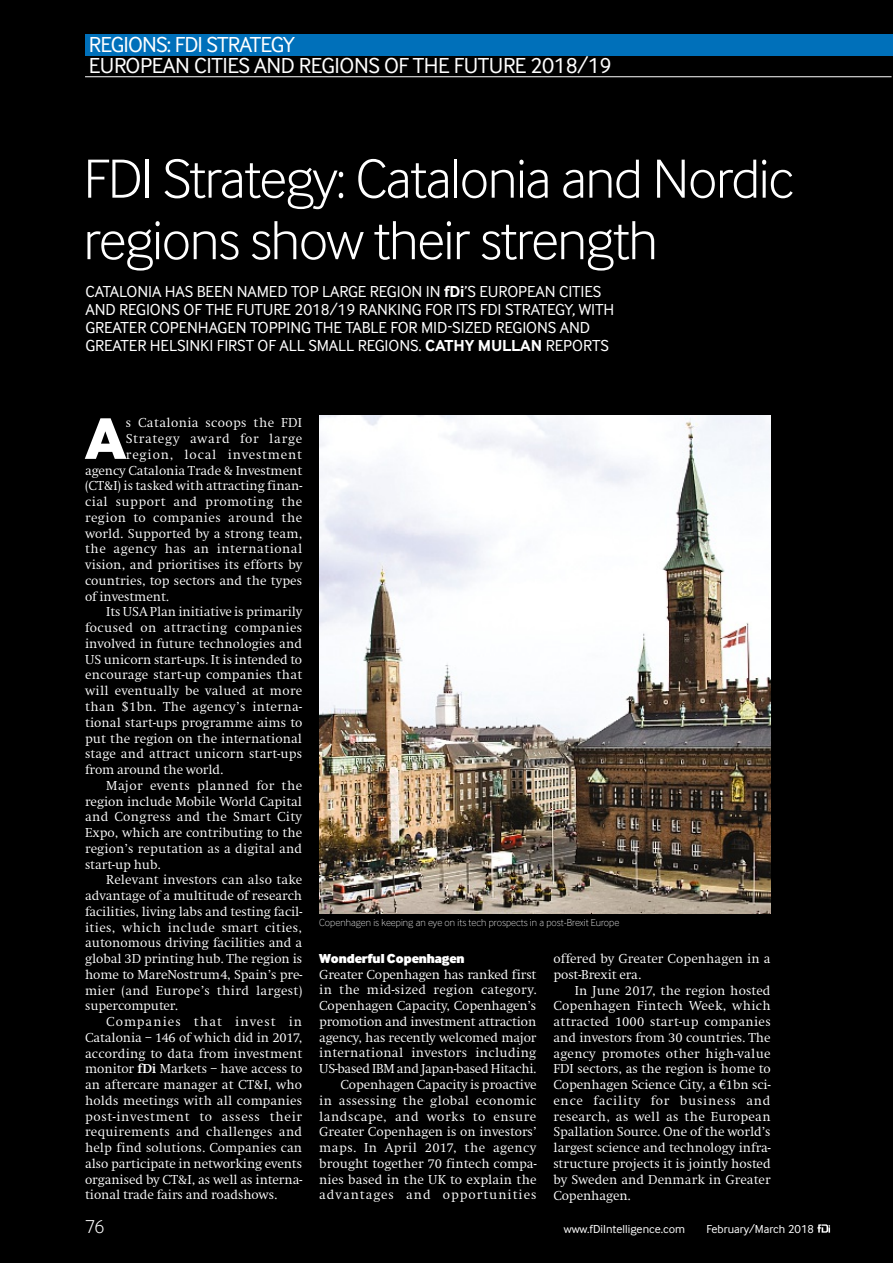
<style>
.page{position:relative;width:893px;height:1263px;background:#000}
.page>*{position:absolute;margin:0;border:0;box-sizing:border-box;transform-origin:0 0}
.t1{font:60.75px "Inter Face Corp X Bold";color:#fff}
.t2{font:300 57px/61.5px "Inter Face Corp";letter-spacing:-.025em;color:#fff}
.t3{font:22.5px/21px "Inter Face Corp";letter-spacing:-.02em;color:#fff}
.t4{font:300 19.5px "Inter Face Corp";color:#fff}
.t5{font:16.5px/18px "Inter Face Corp";letter-spacing:-.005em;color:#fff}
.t6{font:300 13.5px/15.8px "Swift EF";letter-spacing:.005em;color:#fff;text-align:right}
.t7{font:300 13.5px "Swift EF";letter-spacing:.025em;color:#fff}
.t8{font:300 13.5px "Swift EF";letter-spacing:.03em;color:#fff}
.t9{font:300 13.5px "Swift EF";letter-spacing:.035em;color:#fff}
.t10{font:300 13.5px "Swift EF";letter-spacing:.05em;color:#fff}
.t11{font:300 13.5px "Swift EF";letter-spacing:.06em;color:#fff}
.t12{font:300 13.5px "Swift EF";letter-spacing:.055em;color:#fff}
.t13{font:300 13.5px "Swift EF";letter-spacing:.075em;color:#fff}
.t14{font:900 13.5px "Inter Face Corp";color:#fff}
.t15{font:12px "Inter Face Corp";color:#fff}
.t16{font:100 10.5px "Inter Face Corp";color:#fff}
.s1{font-weight:700}
.s2{font-family:"Euro Serif";font-weight:400}
</style>
<div class="page">
<svg style="left:817px;top:1224px;width:13px;height:8px"></svg>
<hr style="left:85px;top:76px;width:807px;height:1px;background:#fff">
<div style="left:85px;top:34px;width:808px;height:21px;background:#0070ba"></div>
<img style="left:319px;top:415px;width:452px;height:498px">
<h3 class="t3" style="left:89px;top:34px;width:524px">REGIONS: FDI STRATEGY<br>EUROPEAN CITIES AND REGIONS OF THE FUTURE 2018/19</h3>
<h2 class="t2" style="left:84px;top:148px;width:712px">FDI Strategy: Catalonia and Nordic regions show their strength</h2>
<p class="t5" style="left:85px;top:282px;width:530px">CATALONIA HAS BEEN NAMED TOP LARGE REGION IN <span class="s1">fDi</span>’S EUROPEAN CITIES AND REGIONS OF THE FUTURE 2018/19 RANKING FOR ITS FDI STRATEGY, WITH GREATER COPENHAGEN TOPPING THE TABLE FOR MID-SIZED REGIONS AND GREATER HELSINKI FIRST OF ALL SMALL REGIONS. <span class="s1">CATHY MULLAN</span> REPORTS</p>
<h1 class="t1" style="left:85px;top:402px;width:43px">A</h1>
<p class="t7" style="left:126px;top:416px;width:178px">s Catalonia scoops the FDI</p>
<p class="t12" style="left:126px;top:431px;width:178px">Strategy award for large</p>
<p class="t11" style="left:126px;top:447px;width:178px">region, local investment</p>
<p class="t6" style="left:85px;top:463px;width:219px">agency Catalonia Trade &amp; Investment</p>
<p class="t6" style="left:85px;top:478px;width:219px">(CT&amp;I) is tasked with attracting finan-</p>
<p class="t9" style="left:85px;top:494px;width:219px">cial support and promoting the</p>
<p class="t8" style="left:85px;top:510px;width:219px">region to companies around the</p>
<p class="t6" style="left:85px;top:526px;width:219px">world. Supported by a strong team,</p>
<p class="t9" style="left:85px;top:542px;width:219px">the agency has an international</p>
<p class="t6" style="left:85px;top:557px;width:219px">vision, and prioritises its efforts by</p>
<p class="t6" style="left:85px;top:573px;width:219px">countries, top sectors and the types</p>
<p class="t6" style="left:85px;top:589px;width:85px">of investment.</p>
<p class="t6" style="left:106px;top:604px;width:197px">Its USA Plan initiative is primarily</p>
<p class="t8" style="left:85px;top:620px;width:219px">focused on attracting companies</p>
<p class="t6" style="left:85px;top:636px;width:219px">involved in future technologies and</p>
<p class="t6" style="left:85px;top:652px;width:219px">US unicorn start-ups. It is intended to</p>
<p class="t6" style="left:85px;top:667px;width:219px">encourage start-up companies that</p>
<p class="t6" style="left:85px;top:683px;width:219px">will eventually be valued at more</p>
<p class="t7" style="left:85px;top:699px;width:219px">than $1bn. The agency’s interna-</p>
<p class="t6" style="left:85px;top:715px;width:219px">tional start-ups programme aims to</p>
<p class="t6" style="left:85px;top:730px;width:219px">put the region on the international</p>
<p class="t6" style="left:85px;top:746px;width:219px">stage and attract unicorn start-ups</p>
<p class="t6" style="left:85px;top:762px;width:140px">from around the world.</p>
<p class="t8" style="left:106px;top:778px;width:198px">Major events planned for the</p>
<p class="t6" style="left:85px;top:793px;width:219px">region include Mobile World Capital</p>
<p class="t6" style="left:85px;top:809px;width:219px">and Congress and the Smart City</p>
<p class="t6" style="left:85px;top:825px;width:219px">Expo, which are contributing to the</p>
<p class="t6" style="left:85px;top:841px;width:219px">region’s reputation as a digital and</p>
<p class="t6" style="left:85px;top:856px;width:77px">start-up hub.</p>
<p class="t6" style="left:106px;top:872px;width:197px">Relevant investors can also take</p>
<p class="t6" style="left:85px;top:888px;width:219px">advantage of a multitude of research</p>
<p class="t6" style="left:85px;top:904px;width:219px">facilities, living labs and testing facil-</p>
<p class="t7" style="left:85px;top:920px;width:219px">ities, which include smart cities,</p>
<p class="t6" style="left:85px;top:935px;width:219px">autonomous driving facilities and a</p>
<p class="t6" style="left:85px;top:951px;width:219px">global 3D printing hub. The region is</p>
<p class="t6" style="left:85px;top:967px;width:219px">home to MareNostrum4, Spain’s pre-</p>
<p class="t7" style="left:85px;top:983px;width:219px">mier (and Europe’s third largest)</p>
<p class="t6" style="left:85px;top:998px;width:94px">supercomputer.</p>
<p class="t13" style="left:106px;top:1014px;width:197px">Companies that invest in</p>
<p class="t6" style="left:85px;top:1030px;width:219px">Catalonia – 146 of which did in 2017,</p>
<p class="t6" style="left:85px;top:1045px;width:219px">according to data from investment</p>
<p class="t6" style="left:85px;top:1061px;width:219px">monitor <span class="s1">fDi</span> Markets – have access to</p>
<p class="t6" style="left:85px;top:1077px;width:219px">an aftercare manager at CT&amp;I, who</p>
<p class="t6" style="left:85px;top:1093px;width:219px">holds meetings with all companies</p>
<p class="t10" style="left:85px;top:1109px;width:219px">post-investment to assess their</p>
<p class="t7" style="left:85px;top:1125px;width:219px">requirements and challenges and</p>
<p class="t6" style="left:85px;top:1140px;width:219px">help find solutions. Companies can</p>
<p class="t6" style="left:85px;top:1156px;width:219px">also participate in networking events</p>
<p class="t6" style="left:85px;top:1171px;width:219px">organised by CT&amp;I, as well as interna-</p>
<p class="t6" style="left:85px;top:1187px;width:194px">tional trade fairs and roadshows.</p>
<h3 class="t4" style="left:85px;top:1215px;width:21px">76</h3>
<p class="t16" style="left:319px;top:917px;width:302px">Copenhagen is keeping an eye on its tech prospects in a post-Brexit Europe</p>
<p class="t14" style="left:319px;top:950px;width:147px">Wonderful Copenhagen</p>
<p class="t6" style="left:319px;top:967px;width:219px">Greater Copenhagen has ranked first in the mid-sized region category.<br>Copenhagen Capacity, Copenhagen’s promotion and investment attraction agency, has recently welcomed major international investors including US-based IBM and Japan-based Hitachi.<br>Copenhagen Capacity is proactive<br>in assessing the global economic landscape, and works to ensure Greater Copenhagen is on investors’ maps. In April 2017, the agency brought together 70 fintech compa&shy;nies based in the UK to explain the advantages and opportunities</p>
<p class="t6" style="left:553px;top:951px;width:219px;text-align:left">offered by Greater Copenhagen in a post-Brexit era.</p>
<p class="t6" style="left:553px;top:983px;width:219px;text-align:justify;text-indent:21px">In June 2017, the region hosted Copenhagen Fintech Week, which attracted 1000 start-up companies and investors from 30 countries. The agency promotes other high-value FDI sectors, as the region is home to Copenhagen Science City, a <span class="s2">€</span>1bn sci&shy;ence facility for business and research, as well as the European Spallation Source. One of the world’s largest science and technology infra&shy;structure projects it is jointly hosted by Sweden and Denmark in Greater Copenhagen.</p>
<p class="t15" style="left:564px;top:1222px;width:123px">www.fDiIntelligence.com</p>
<p class="t15" style="left:706px;top:1222px;width:109px">February/March 2018</p>
</div>
